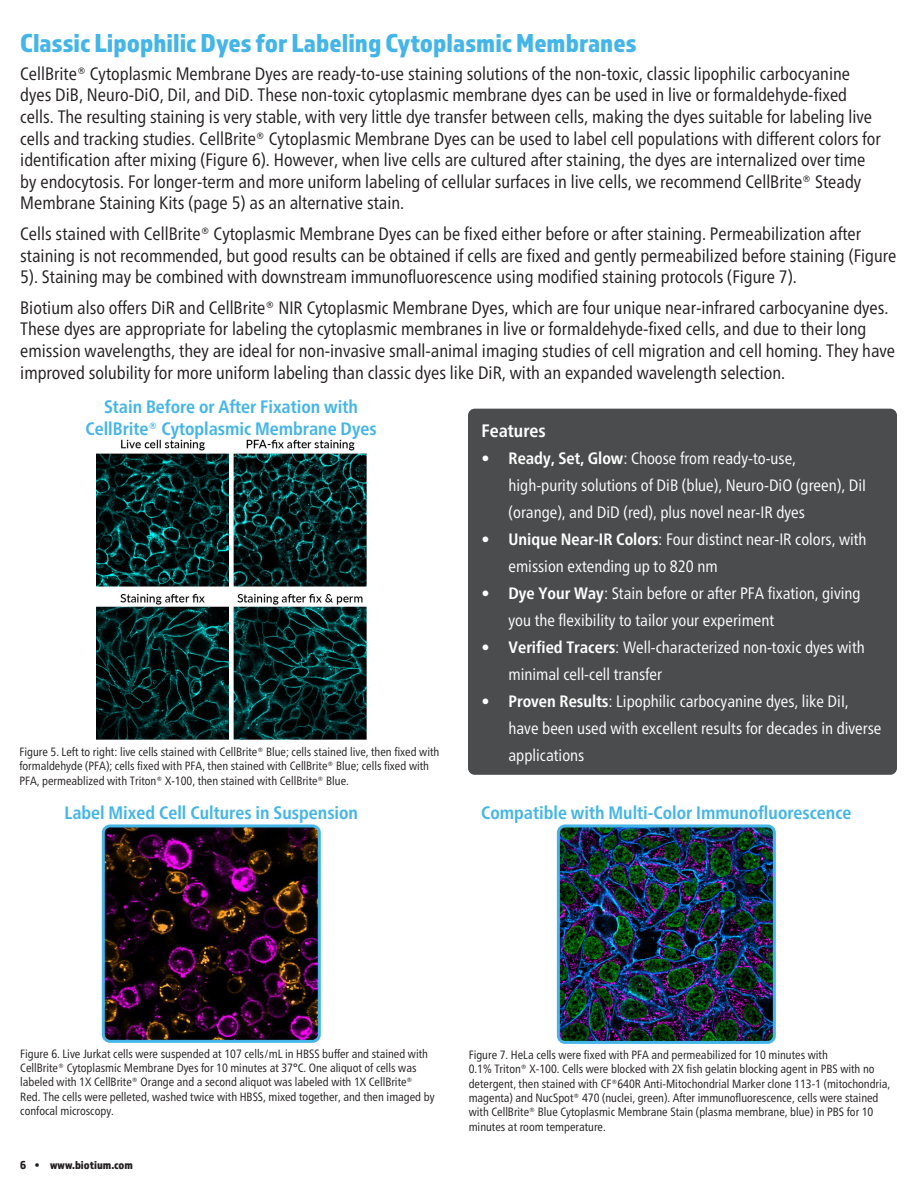
<style>
.page{position:relative;width:918px;height:1188px;background:#fff}
.page>*{position:absolute;margin:0;border:0;box-sizing:border-box;transform-origin:0 0}
.t1{font:27px "Almaq Refined";color:#44b5e8}
.t2{font:condensed 18px/21.6px "Frutiger Neue LT";color:#231f20}
.t3{font:700 condensed 18px "Frutiger Neue LT";color:#44b5e8}
.t4{font:700 condensed 18px "Frutiger Neue LT";color:#fff}
.t5{font:condensed 16.5px/27px "Frutiger Neue LT";color:#fff}
.t6{font:condensed 12px/14.4px "Frutiger Neue LT";color:#231f20}
.t7{font:12px "Almaq Refined";color:#231f20}
.s1{font-weight:700}
</style>
<div class="page">
<img style="left:106px;top:828px;width:211px;height:211px">
<div style="left:102px;top:824px;width:219px;height:219px;border:3px solid #45b5e7;border-radius:7px"></div>
<img style="left:561px;top:828px;width:211px;height:212px">
<div style="left:557px;top:824px;width:219px;height:220px;border:3px solid #45b5e7;border-radius:7px"></div>
<img style="left:96px;top:439px;width:270px;height:300px">
<div style="left:468px;top:409px;width:429px;height:366px;background:#4b4c4d;border-radius:7px"></div>
<p class="t1" style="left:20px;top:27px;width:618px">Classic Lipophilic Dyes for Labeling Cytoplasmic Membranes</p>
<p class="t2" style="left:20px;top:63px;width:862px">CellBrite® Cytoplasmic Membrane Dyes are ready-to-use staining solutions of the non-toxic, classic lipophilic carbocyanine dyes DiB, Neuro-DiO, DiI, and DiD. These non-toxic cytoplasmic membrane dyes can be used in live or formaldehyde-fixed cells. The resulting staining is very stable, with very little dye transfer between cells, making the dyes suitable for labeling live cells and tracking studies. CellBrite® Cytoplasmic Membrane Dyes can be used to label cell populations with different colors for identification after mixing (Figure 6). However, when live cells are cultured after staining, the dyes are internalized over time by endocytosis. For longer-term and more uniform labeling of cellular surfaces in live cells, we recommend CellBrite® Steady Membrane Staining Kits (page 5) as an alternative stain.</p>
<p class="t2" style="left:20px;top:223px;width:878px">Cells stained with CellBrite® Cytoplasmic Membrane Dyes can be fixed either before or after staining. Permeabilization after staining is not recommended, but good results can be obtained if cells are fixed and gently permeabilized before staining (Figure<br>5). Staining may be combined with downstream immunofluorescence using modified staining protocols (Figure 7).</p>
<p class="t2" style="left:20px;top:297px;width:876px">Biotium also offers DiR and CellBrite® NIR Cytoplasmic Membrane Dyes, which are four unique near-infrared carbocyanine dyes.<br>These dyes are appropriate for labeling the cytoplasmic membranes in live or formaldehyde-fixed cells, and due to their long emission wavelengths, they are ideal for non-invasive small-animal imaging studies of cell migration and cell homing. They have improved solubility for more uniform labeling than classic dyes like DiR, with an expanded wavelength selection.</p>
<p class="t3" style="left:104px;top:396px;width:255px">Stain Before or After Fixation with</p>
<p class="t3" style="left:85px;top:418px;width:293px">CellBrite® Cytoplasmic Membrane Dyes</p>
<p class="t6" style="left:19px;top:744px;width:421px">Figure 5. Left to right: live cells stained with CellBrite® Blue; cells stained live, then fixed with formaldehyde (PFA); cells fixed with PFA, then stained with CellBrite® Blue; cells fixed with<br>PFA, permeablized with Triton® X-100, then stained with CellBrite® Blue.</p>
<p class="t3" style="left:65px;top:802px;width:295px">Label Mixed Cell Cultures in Suspension</p>
<p class="t4" style="left:482px;top:420px;width:66px">Features</p>
<p class="t5" style="left:508px;top:445px;width:359px;text-indent:-27px"><span class="s1">• Ready, Set, Glow</span>: Choose from ready-to-use, high-purity solutions of DiB (blue), Neuro-DiO (green), DiI (orange), and DiD (red), plus novel near-IR dyes</p>
<p class="t5" style="left:508px;top:526px;width:360px;text-indent:-27px"><span class="s1">• Unique Near-IR Colors</span>: Four distinct near-IR colors, with emission extending up to 820 nm</p>
<p class="t5" style="left:508px;top:580px;width:354px;text-indent:-27px"><span class="s1">• Dye Your Way</span>: Stain before or after PFA fixation, giving you the flexibility to tailor your experiment</p>
<p class="t5" style="left:508px;top:634px;width:358px;text-indent:-27px"><span class="s1">• Verified Tracers</span>: Well-characterized non-toxic dyes with minimal cell-cell transfer</p>
<p class="t5" style="left:508px;top:688px;width:375px;text-indent:-27px"><span class="s1">• Proven Results</span>: Lipophilic carbocyanine dyes, like DiI, have been used with excellent results for decades in diverse applications</p>
<p class="t3" style="left:481px;top:802px;width:372px">Compatible with Multi-Color Immunofluorescence</p>
<p class="t6" style="left:20px;top:1046px;width:416px">Figure 6. Live Jurkat cells were suspended at 107 cells/mL in HBSS buffer and stained with CellBrite® Cytoplasmic Membrane Dyes for 10 minutes at 37°C. One aliquot of cells was labeled with 1X CellBrite® Orange and a second aliquot was labeled with 1X CellBrite® Red. The cells were pelleted, washed twice with HBSS, mixed together, and then imaged by confocal microscopy.</p>
<p class="t7" style="left:20px;top:1158px;width:114px">6 • www.biotium.com</p>
<p class="t6" style="left:469px;top:1047px;width:361px">Figure 7. HeLa cells were fixed with PFA and permeabilized for 10 minutes with</p>
<p class="t6" style="left:469px;top:1062px;width:423px">0.1% Triton® X-100. Cells were blocked with 2X fish gelatin blocking agent in PBS with no detergent, then stained with CF®640R Anti-Mitochondrial Marker clone 113-1 (mitochondria, magenta) and NucSpot® 470 (nuclei, green). After immunofluorescence, cells were stained with CellBrite® Blue Cytoplasmic Membrane Stain (plasma membrane, blue) in PBS for 10 minutes at room temperature.</p>
</div>
